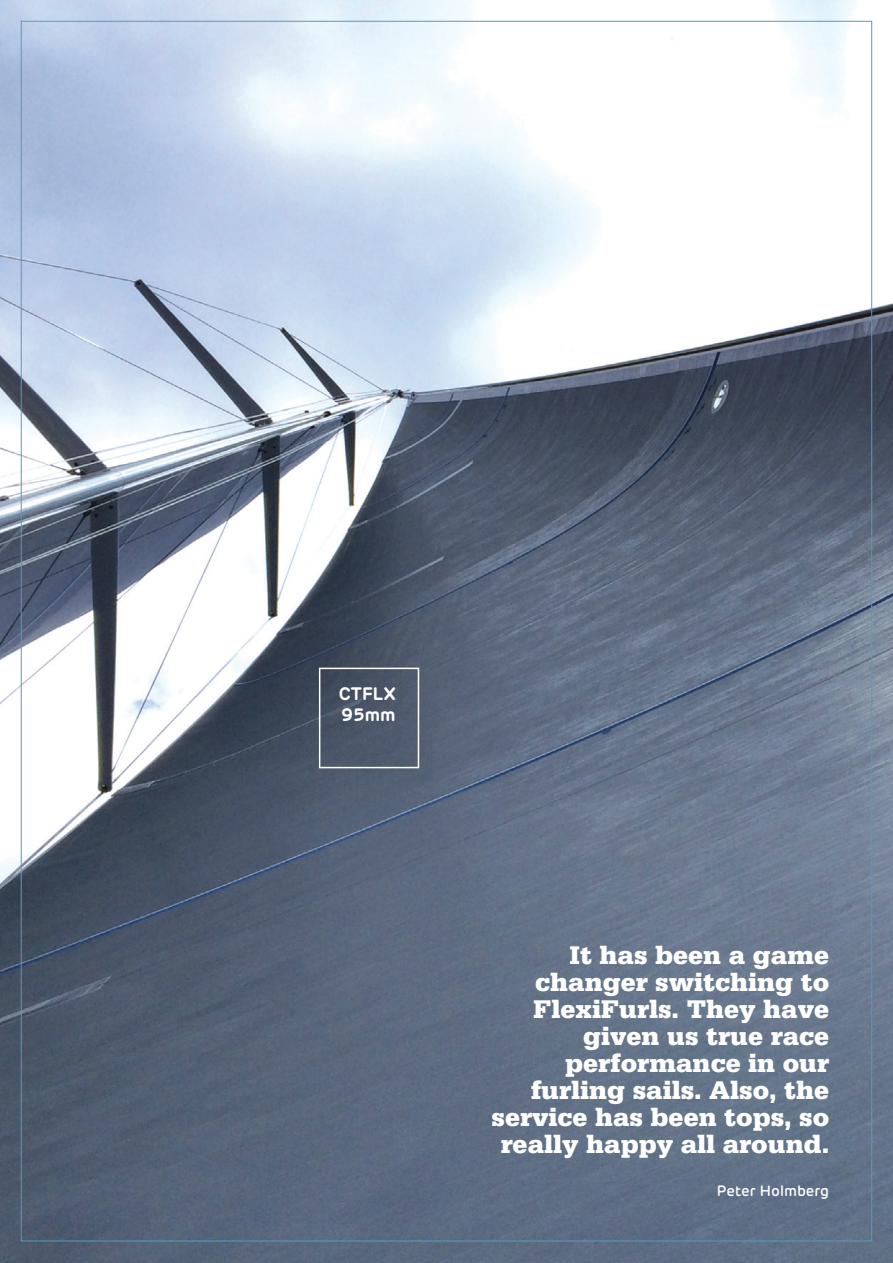
<style>
.page{position:relative;width:893px;height:1263px;background:#fff}
.page>*{position:absolute;margin:0;border:0;box-sizing:border-box;transform-origin:0 0}
.Intro_Text_Style{font:900 27px/27px "Serifa Std";color:#fff;text-align:right}
.t1{font:600 18px/21.6px "Rubrik";color:#fff}
.Intro_Text_Style-2{font:500 15px "Rubrik";color:#fff}
</style>
<div class="page">
<img style="left:0;top:0;width:893px;height:1263px">
<div style="left:319px;top:668px;width:100px;height:100px;border:2px solid #fff"></div>
<p class="t1" style="left:339px;top:683px;width:58px">CTFLX<br>95mm</p>
<p class="Intro_Text_Style" style="left:492px;top:942px;width:339px">It has been a game changer switching to<br>FlexiFurls. They have given us true race performance in our furling sails. Also, the service has been tops, so really happy all around.</p>
<p class="Intro_Text_Style-2" style="left:717px;top:1181px;width:114px">Peter Holmberg</p>
</div>
